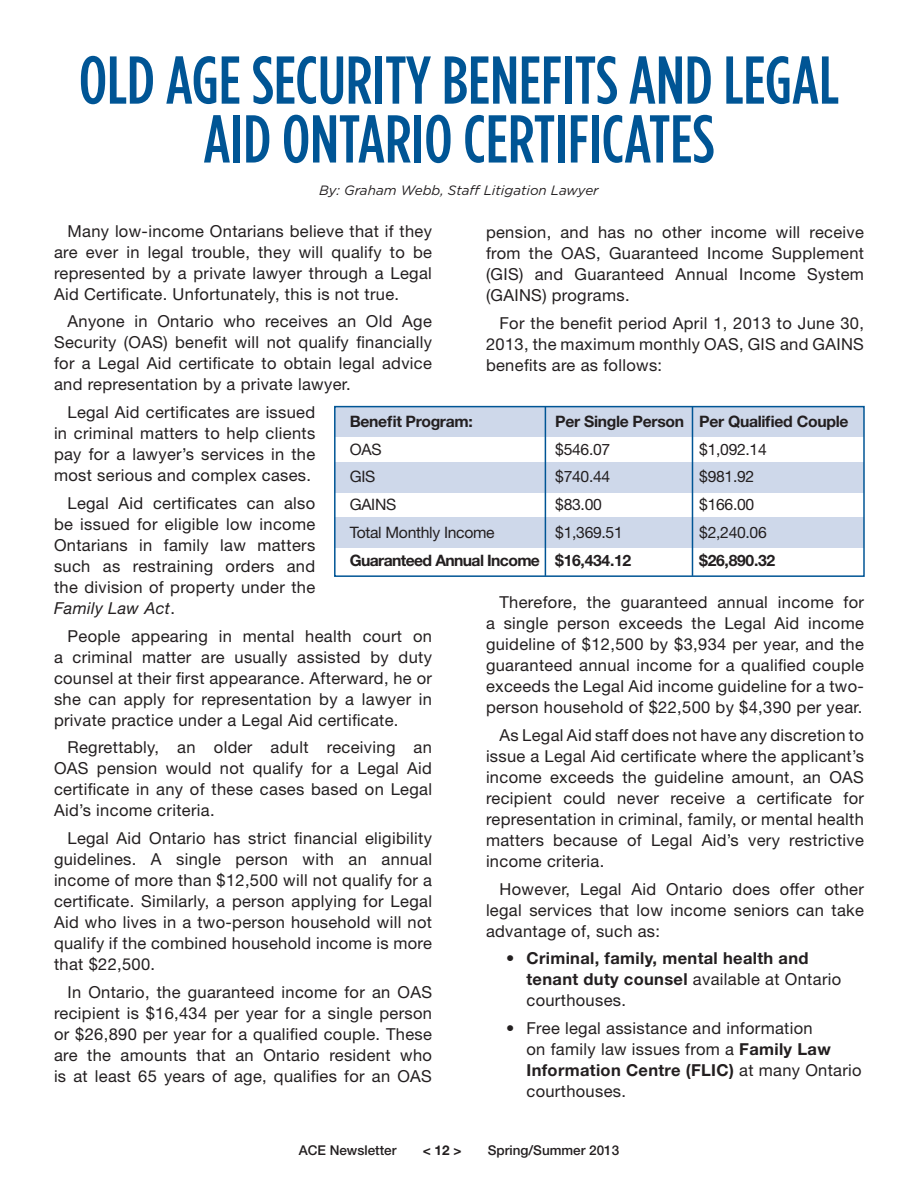
<style>
.page{position:relative;width:918px;height:1188px;background:#fff}
.page>*{position:absolute;margin:0;border:0;box-sizing:border-box;transform-origin:0 0}
.t1{font:500 67.5px/58.8px "Gotham Condensed";color:#005595;text-align:center}
.body{font:16.5px/21px "Helvetica Neue";letter-spacing:.02em;color:#231f20;text-align:justify}
.indent1{font:16.5px/21px "Helvetica Neue";letter-spacing:.02em;color:#231f20}
.indent1-2{font:700 16.5px/21px "Helvetica Neue";letter-spacing:.02em;color:#231f20}
.body-2{font:15.75px "Helvetica Neue";letter-spacing:-.02em;color:#231f20}
.body-3{font:700 15.75px "Helvetica Neue";letter-spacing:-.02em;color:#231f20}
.body-4{font:700 15.75px "Helvetica Neue";letter-spacing:-.04em;color:#231f20}
.byline{font:italic 13.5px "Gotham";color:#231f20}
.t2{font:500 13.5px "Helvetica Neue";color:#231f20}
.t3{font:700 13.5px "Helvetica Neue";color:#231f20}
.s1{font-style:italic}
.s2{font-weight:400}
.s3{font-weight:700}
</style>
<div class="page">
<div style="left:335px;top:462px;width:529px;height:30px;background:#ced8ea"></div>
<div style="left:335px;top:518px;width:529px;height:30px;background:#ced8ea"></div>
<div style="left:335px;top:407px;width:529px;height:30px;background:#ced8ea"></div>
<div style="left:334px;top:406px;width:531px;height:171px;border:2px solid #005595"></div>
<hr style="left:545px;top:407px;width:1px;height:169px;background:#005595">
<hr style="left:692px;top:407px;width:1px;height:169px;background:#005595">
<p class="t1" style="left:79px;top:49px;width:762px">OLD AGE SECURITY BENEFITS AND LEGAL<br>AID ONTARIO CERTIFICATES</p>
<p class="byline" style="left:319px;top:183px;width:281px">By: Graham Webb, Staff Litigation Lawyer</p>
<p class="body" style="left:54px;top:220px;width:379px;text-indent:13px">Many low-income Ontarians believe that if they are ever in legal trouble, they will qualify to be represented by a private lawyer through a Legal Aid Certificate. Unfortunately, this is not true.</p>
<p class="body" style="left:54px;top:311px;width:380px;text-indent:13px">Anyone in Ontario who receives an Old Age Security (OAS) benefit will not qualify financially for a Legal Aid certificate to obtain legal advice and representation by a private lawyer.</p>
<p class="body" style="left:54px;top:401px;width:263px;text-indent:13px">Legal Aid certificates are issued in criminal matters to help clients pay for a lawyer’s services in the most serious and complex cases.</p>
<p class="body" style="left:54px;top:492px;width:263px;text-indent:13px">Legal Aid certificates can also be issued for eligible low income Ontarians in family law matters such as restraining orders and the division of property under the <span class="s1">Family Law Act</span>.</p>
<p class="body" style="left:54px;top:625px;width:380px;text-indent:13px">People appearing in mental health court on a criminal matter are usually assisted by duty counsel at their first appearance. Afterward, he or she can apply for representation by a lawyer in private practice under a Legal Aid certificate.</p>
<p class="body" style="left:54px;top:737px;width:380px;text-indent:13px">Regrettably, an older adult receiving an OAS pension would not qualify for a Legal Aid certificate in any of these cases based on Legal Aid’s income criteria.</p>
<p class="body" style="left:54px;top:828px;width:380px;text-indent:13px">Legal Aid Ontario has strict financial eligibility guidelines. A single person with an annual income of more than $12,500 will not qualify for a certificate. Similarly, a person applying for Legal Aid who lives in a two-person household will not qualify if the combined household income is more that $22,500.</p>
<p class="body" style="left:54px;top:981px;width:380px;text-indent:13px">In Ontario, the guaranteed income for an OAS recipient is $16,434 per year for a single person or $26,890 per year for a qualified couple. These are the amounts that an Ontario resident who is at least 65 years of age, qualifies for an OAS</p>
<p class="body" style="left:486px;top:221px;width:380px">pension, and has no other income will receive from the OAS, Guaranteed Income Supplement (GIS) and Guaranteed Annual Income System (GAINS) programs.</p>
<p class="body" style="left:486px;top:312px;width:380px;text-indent:13px">For the benefit period April 1, 2013 to June 30, 2013, the maximum monthly OAS, GIS and GAINS benefits are as follows:</p>
<p class="body-3" style="left:350px;top:412px;width:125px">Benefit Program:</p>
<p class="body-3" style="left:555px;top:412px;width:295px">Per Single Person Per Qualified Couple</p>
<p class="body-2" style="left:350px;top:440px;width:33px">OAS</p>
<p class="body-2" style="left:555px;top:440px;width:57px">$546.07</p>
<p class="body-2" style="left:699px;top:440px;width:69px">$1,092.14</p>
<p class="body-2" style="left:350px;top:467px;width:27px">GIS</p>
<p class="body-2" style="left:555px;top:467px;width:57px">$740.44</p>
<p class="body-2" style="left:699px;top:467px;width:57px">$981.92</p>
<p class="body-2" style="left:350px;top:495px;width:48px">GAINS</p>
<p class="body-2" style="left:555px;top:495px;width:48px">$83.00</p>
<p class="body-2" style="left:699px;top:495px;width:57px">$166.00</p>
<p class="body-2" style="left:350px;top:523px;width:146px">Total Monthly Income</p>
<p class="body-2" style="left:555px;top:523px;width:69px">$1,369.51</p>
<p class="body-2" style="left:699px;top:523px;width:69px">$2,240.06</p>
<p class="body-4" style="left:350px;top:550px;width:283px">Guaranteed Annual Income $16,434.12</p>
<p class="body-3" style="left:699px;top:550px;width:77px">$26,890.32</p>
<p class="body" style="left:486px;top:592px;width:380px;text-indent:13px">Therefore, the guaranteed annual income for a single person exceeds the Legal Aid income guideline of $12,500 by $3,934 per year, and the guaranteed annual income for a qualified couple exceeds the Legal Aid income guideline for a two&shy;person household of $22,500 by $4,390 per year.</p>
<p class="body" style="left:486px;top:724px;width:380px;text-indent:13px">As Legal Aid staff does not have any discretion to issue a Legal Aid certificate where the applicant’s income exceeds the guideline amount, an OAS recipient could never receive a certificate for representation in criminal, family, or mental health matters because of Legal Aid’s very restrictive income criteria.</p>
<p class="body" style="left:486px;top:878px;width:380px;text-indent:13px">However, Legal Aid Ontario does offer other legal services that low income seniors can take advantage of, such as:</p>
<p class="indent1-2" style="left:526px;top:948px;width:316px;text-indent:-20px"><span class="s2">•</span> Criminal, family, mental health and tenant duty counsel <span class="s2">available at Ontario courthouses.</span></p>
<p class="indent1" style="left:526px;top:1018px;width:337px;text-indent:-20px">• Free legal assistance and information<br>on family law issues from a <span class="s3">Family Law Information Centre (FLIC)</span> at many Ontario courthouses.</p>
<p class="t2" style="left:299px;top:1142px;width:99px">ACE Newsletter</p>
<p class="t3" style="left:423px;top:1142px;width:40px">&lt; 12 &gt;</p>
<p class="t2" style="left:488px;top:1142px;width:133px">Spring/Summer 2013</p>
</div>
